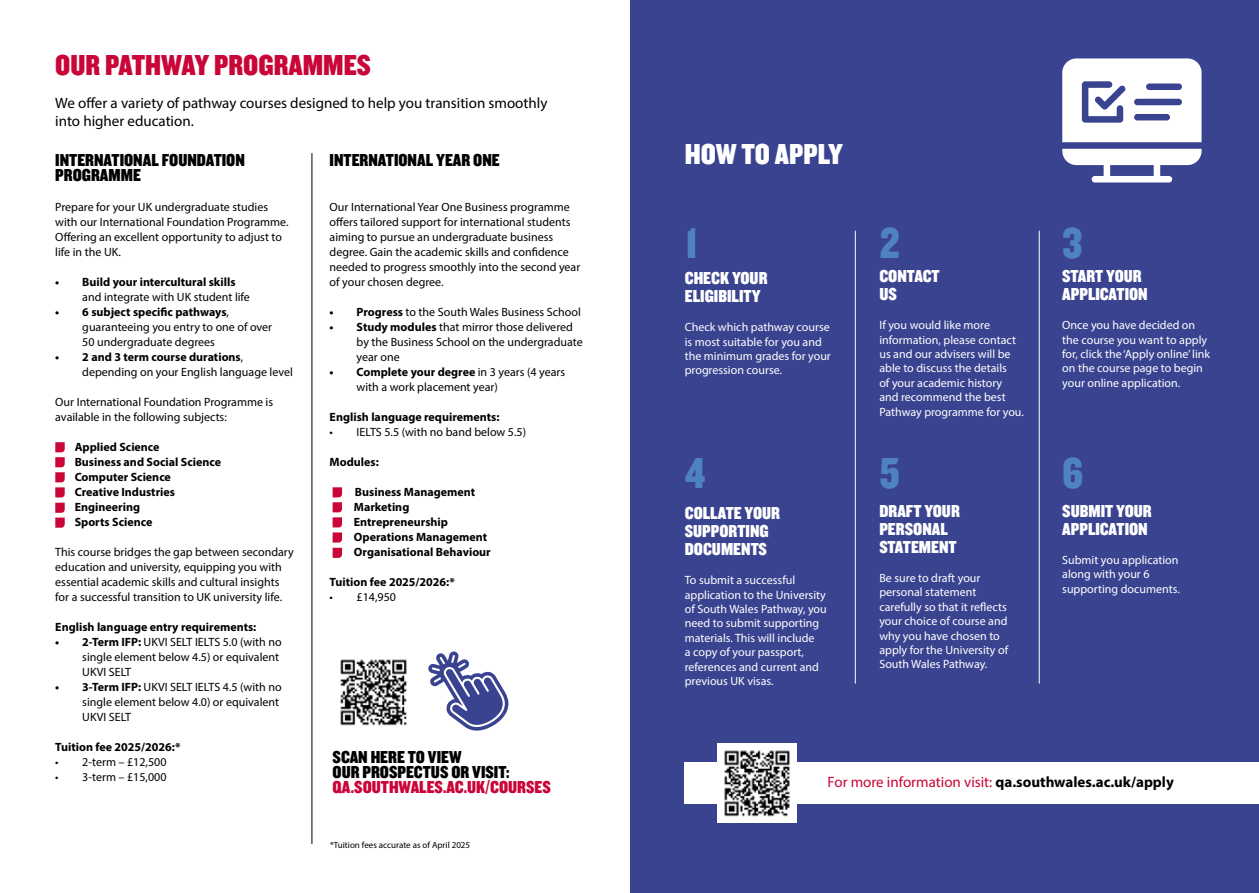
<style>
.page{position:relative;width:1259px;height:893px;background:#fff}
.page>*{position:absolute;margin:0;border:0;box-sizing:border-box;transform-origin:0 0}
.t1{font:45px "Knockout 70 Full Welterwt";color:#4f82c2}
.t2{font:30px "Knockout 70 Full Welterwt";color:#ca0538}
.t3{font:30px "Knockout 70 Full Welterwt";color:#fff}
.t4{font:18px/18px "Knockout 70 Full Welterwt";color:#fff}
.t5{font:18px/15px "Knockout 70 Full Welterwt";color:#000}
.t6{font:18px "Knockout 70 Full Welterwt";color:#ca0538}
.t7{font:15px/18px "Myriad Pro";color:#000}
.t8{font:700 15px "Myriad Pro";color:#000}
.t9{font:12px/15px "Myriad Pro";color:#000}
.t10{font:12px/14.4px "Myriad Pro";color:#fff}
.t11{font:700 12px/15px "Myriad Pro";color:#000}
.t12{font:9px "Myriad Pro";color:#000}
.s1{font-weight:700}
.s2{font-weight:400;color:#ca0538}
</style>
<div class="page">
<div style="left:630px;top:0;width:629px;height:893px;background:#394390"></div>
<svg style="left:55px;top:442px;width:10px;height:55px"></svg>
<svg style="left:55px;top:503px;width:10px;height:25px"></svg>
<img style="left:340px;top:659px;width:67px;height:67px">
<hr style="left:311px;top:153px;width:1px;height:691px;background:#000">
<div style="left:685px;top:762px;width:574px;height:42px;background:#fff"></div>
<hr style="left:855px;top:231px;width:1px;height:453px;background:#fff">
<hr style="left:1039px;top:231px;width:1px;height:453px;background:#fff">
<svg style="left:428px;top:651px;width:80px;height:80px"></svg>
<svg style="left:1062px;top:149px;width:139px;height:33px"></svg>
<svg style="left:1062px;top:58px;width:139px;height:84px;background:#dee0ed"></svg>
<svg style="left:333px;top:487px;width:9px;height:71px"></svg>
<img style="left:717px;top:743px;width:80px;height:80px">
<h2 class="t2" style="left:55px;top:46px;width:317px">OUR PATHWAY PROGRAMMES</h2>
<p class="t7" style="left:55px;top:94px;width:493px">We offer a variety of pathway courses designed to help you transition smoothly into higher education.</p>
<h3 class="t5" style="left:330px;top:152px;width:172px">INTERNATIONAL YEAR ONE</h3>
<p class="t9" style="left:330px;top:200px;width:252px">Our International Year One Business programme offers tailored support for international students aiming to pursue an undergraduate business degree. Gain the academic skills and confidence needed to progress smoothly into the second year of your chosen degree.</p>
<p class="t9" style="left:330px;top:305px;width:253px"><span class="s1">• Progress</span> to the South Wales Business School</p>
<p class="t9" style="left:357px;top:320px;width:227px;text-indent:-27px"><span class="s1">• Study modules</span> that mirror those delivered by the Business School on the undergraduate year one</p>
<p class="t9" style="left:357px;top:365px;width:210px;text-indent:-27px"><span class="s1">• Complete your degree</span> in 3 years (4 years with a work placement year)</p>
<p class="t11" style="left:330px;top:409px;width:171px">English language requirements:</p>
<p class="t9" style="left:330px;top:425px;width:198px">• IELTS 5.5 (with no band below 5.5)</p>
<p class="t11" style="left:330px;top:454px;width:51px">Modules:</p>
<p class="t11" style="left:354px;top:484px;width:138px">Business Management<br>Marketing<br>Entrepreneurship<br>Operations Management<br>Organisational Behaviour</p>
<p class="t11" style="left:330px;top:574px;width:127px">Tuition fee 2025/2026:*</p>
<p class="t9" style="left:330px;top:590px;width:68px">• £14,950</p>
<h3 class="t5" style="left:55px;top:152px;width:191px">INTERNATIONAL FOUNDATION<br>PROGRAMME</h3>
<p class="t9" style="left:55px;top:200px;width:235px">Prepare for your UK undergraduate studies with our International Foundation Programme.<br>Offering an excellent opportunity to adjust to life in the UK.</p>
<p class="t11" style="left:55px;top:274px;width:182px">• Build your intercultural skills</p>
<p class="t9" style="left:82px;top:290px;width:169px">and integrate with UK student life</p>
<p class="t9" style="left:82px;top:305px;width:191px;text-indent:-27px"><span class="s1">• 6 subject specific pathways</span>, guaranteeing you entry to one of over<br>50 undergraduate degrees</p>
<p class="t9" style="left:82px;top:350px;width:212px;text-indent:-27px"><span class="s1">• 2 and 3 term course durations</span>, depending on your English language level</p>
<p class="t9" style="left:55px;top:395px;width:219px">Our International Foundation Programme is available in the following subjects:</p>
<p class="t11" style="left:75px;top:439px;width:148px">Applied Science<br>Business and Social Science<br>Computer Science<br>Creative Industries<br>Engineering<br>Sports Science</p>
<p class="t9" style="left:55px;top:545px;width:240px">This course bridges the gap between secondary education and university, equipping you with essential academic skills and cultural insights for a successful transition to UK university life.</p>
<p class="t11" style="left:55px;top:619px;width:203px">English language entry requirements:</p>
<p class="t9" style="left:82px;top:635px;width:201px;text-indent:-27px"><span class="s1">• 2-Term IFP:</span> UKVI SELT IELTS 5.0 (with no single element below 4.5) or equivalent<br>UKVI SELT</p>
<p class="t9" style="left:82px;top:680px;width:201px;text-indent:-27px"><span class="s1">• 3-Term IFP:</span> UKVI SELT IELTS 4.5 (with no single element below 4.0) or equivalent<br>UKVI SELT</p>
<p class="t11" style="left:55px;top:739px;width:127px">Tuition fee 2025/2026:*</p>
<p class="t9" style="left:55px;top:755px;width:113px">• 2-term – £12,500</p>
<p class="t9" style="left:55px;top:770px;width:113px">• 3-term – £15,000</p>
<h3 class="t5" style="left:333px;top:749px;width:178px">SCAN HERE TO VIEW<br>OUR PROSPECTUS OR VISIT:</h3>
<h3 class="t6" style="left:333px;top:775px;width:220px">QA.SOUTHWALES.AC.UK/COURSES</h3>
<p class="t12" style="left:330px;top:839px;width:142px">*Tuition fees accurate as of April 2025</p>
<h2 class="t3" style="left:685px;top:135px;width:160px">HOW TO APPLY</h2>
<h1 class="t1" style="left:685px;top:214px;width:15px">1</h1>
<h1 class="t1" style="left:879px;top:214px;width:22px">2</h1>
<h1 class="t1" style="left:1062px;top:214px;width:22px">3</h1>
<h3 class="t4" style="left:685px;top:269px;width:84px">CHECK YOUR<br>ELIGIBILITY</h3>
<p class="t10" style="left:685px;top:320px;width:148px">Check which pathway course is most suitable for you and the minimum grades for your progression course.</p>
<h3 class="t4" style="left:879px;top:267px;width:62px">CONTACT<br>US</h3>
<p class="t10" style="left:879px;top:318px;width:146px">If you would like more information, please contact us and our advisers will be able to discuss the details<br>of your academic history and recommend the best<br>Pathway programme for you.</p>
<h3 class="t4" style="left:1062px;top:267px;width:87px">START YOUR<br>APPLICATION</h3>
<p class="t10" style="left:1062px;top:318px;width:149px">Once you have decided on the course you want to apply for, click the ‘Apply online’ link on the course page to begin your online application.</p>
<h1 class="t1" style="left:685px;top:444px;width:22px">4</h1>
<h1 class="t1" style="left:879px;top:444px;width:22px">5</h1>
<h1 class="t1" style="left:1062px;top:444px;width:23px">6</h1>
<h3 class="t4" style="left:685px;top:504px;width:97px">COLLATE YOUR<br>SUPPORTING<br>DOCUMENTS</h3>
<p class="t10" style="left:685px;top:573px;width:143px">To submit a successful application to the University of South Wales Pathway, you need to submit supporting materials. This will include<br>a copy of your passport, references and current and previous UK visas.</p>
<h3 class="t4" style="left:879px;top:502px;width:82px">DRAFT YOUR<br>PERSONAL<br>STATEMENT</h3>
<p class="t10" style="left:879px;top:571px;width:130px">Be sure to draft your personal statement carefully so that it reflects your choice of course and why you have chosen to apply for the University of<br>South Wales Pathway.</p>
<h3 class="t4" style="left:1062px;top:502px;width:91px">SUBMIT YOUR<br>APPLICATION</h3>
<p class="t10" style="left:1062px;top:553px;width:119px">Submit you application along with your 6 supporting documents.</p>
<p class="t8" style="left:827px;top:772px;width:348px"><span class="s2">For more information visit:</span> qa.southwales.ac.uk/apply</p>
</div>
